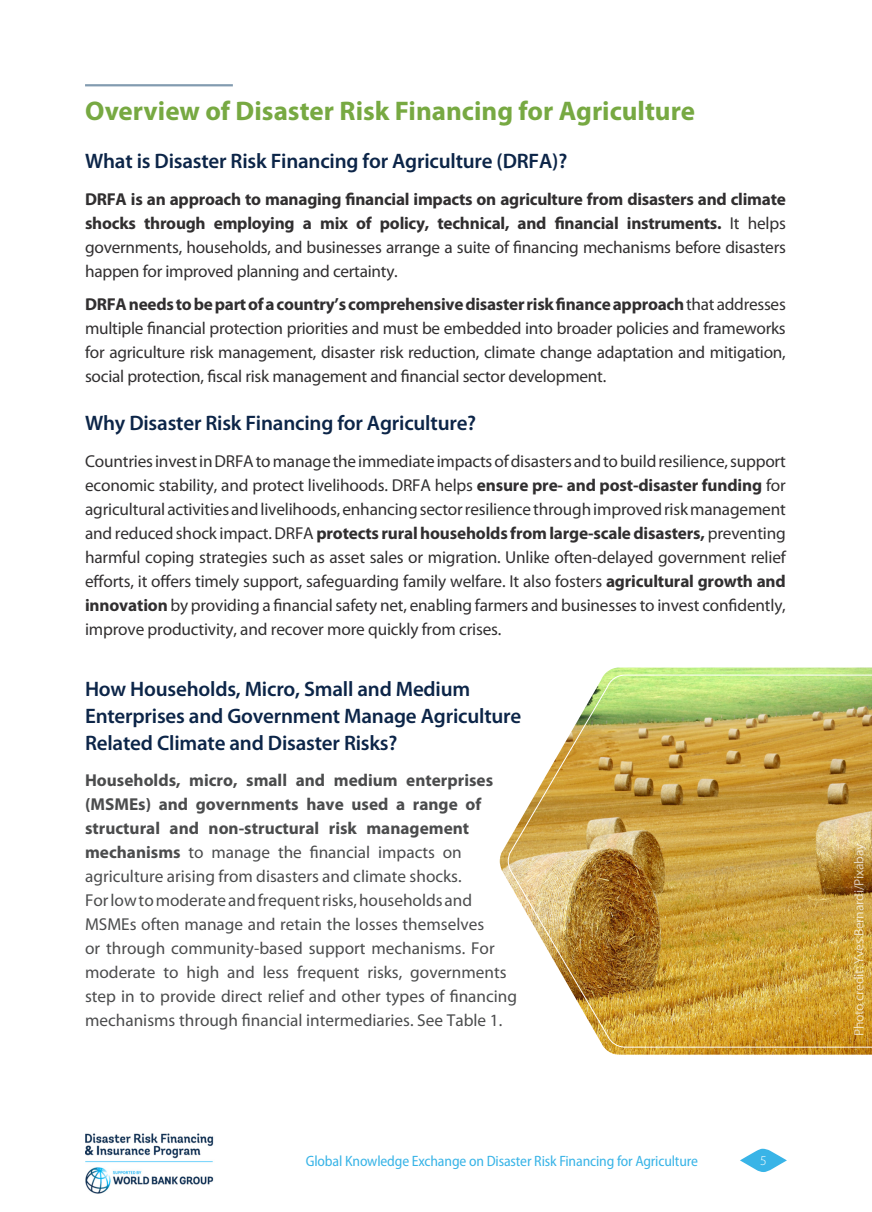
<style>
.page{position:relative;width:872px;height:1212px;background:#fff}
.page>*{position:absolute;margin:0;border:0;box-sizing:border-box;transform-origin:0 0}
._1_Title_1{font:700 27px "Myriad Pro";color:#77a942}
._1_Title_2{font:600 21px/27px "Myriad Pro";letter-spacing:-.01em;color:#0c2548}
._1_Body_Bullet_After{font:17.25px/24px "Myriad Pro";letter-spacing:-.01em;color:#312f30;text-align:justify}
._1_Body_After_4{font:17.25px/24px "Myriad Pro";color:#4b4c4d}
._1_Body_Bullet_After-2{font:700 17.25px/24px "Myriad Pro";letter-spacing:-.015em;color:#312f30;text-align:justify}
.t1{font:semi-condensed 15px "Myriad Pro";letter-spacing:-.01em;color:#39b4e7}
.t2{font:13.5px "Myriad Pro";letter-spacing:-.015em;color:#fff}
.t3{font:300 13.5px "Myriad Pro";color:#fff}
.s1{font-weight:400}
.s2{font-weight:700}
</style>
<div class="page">
<svg style="left:740px;top:1149px;width:47px;height:23px"></svg>
<img style="left:85px;top:1133px;width:129px;height:61px">
<hr style="left:85px;top:84px;width:148px;height:2px;background:#829bb0">
<img style="left:500px;top:667px;width:372px;height:388px">
<img style="left:507px;top:674px;width:365px;height:374px">
<p class="_1_Title_1" style="left:85px;top:94px;width:611px">Overview of Disaster Risk Financing for Agriculture</p>
<p class="_1_Title_2" style="left:85px;top:147px;width:484px">What is Disaster Risk Financing for Agriculture (DRFA)?</p>
<p class="_1_Body_Bullet_After-2" style="left:85px;top:187px;width:702px">DRFA is an approach to managing financial impacts on agriculture from disasters and climate shocks through employing a mix of policy, technical, and financial instruments. <span class="s1">It helps governments, households, and businesses arrange a suite of financing mechanisms before disasters happen for improved planning and certainty.</span></p>
<p class="_1_Body_Bullet_After" style="left:85px;top:292px;width:702px"><span class="s2">DRFA needs to be part of a country’s comprehensive disaster risk finance approach</span> that addresses multiple financial protection priorities and must be embedded into broader policies and frameworks for agriculture risk management, disaster risk reduction, climate change adaptation and mitigation, social protection, fiscal risk management and financial sector development.</p>
<p class="_1_Title_2" style="left:85px;top:409px;width:393px">Why Disaster Risk Financing for Agriculture?</p>
<p class="_1_Body_Bullet_After" style="left:85px;top:448px;width:702px">Countries invest in DRFA to manage the immediate impacts of disasters and to build resilience, support economic stability, and protect livelihoods. DRFA helps <span class="s2">ensure pre- and post-disaster funding</span> for agricultural activities and livelihoods, enhancing sector resilience through improved risk management and reduced shock impact. DRFA <span class="s2">protects rural households from large-scale disasters,</span> preventing harmful coping strategies such as asset sales or migration. Unlike often-delayed government relief efforts, it offers timely support, safeguarding family welfare. It also fosters <span class="s2">agricultural growth and innovation</span> by providing a financial safety net, enabling farmers and businesses to invest confidently, improve productivity, and recover more quickly from crises.</p>
<p class="_1_Title_2" style="left:85px;top:674px;width:438px">How Households, Micro, Small and Medium<br>Enterprises and Government Manage Agriculture<br>Related Climate and Disaster Risks?</p>
<p class="_1_Body_After_4" style="left:85px;top:768px;width:433px"><span class="s2">Households, micro, small and medium enterprises (MSMEs) and governments have used a range of structural and non-structural risk management mechanisms</span> to manage the financial impacts on agriculture arising from disasters and climate shocks.<br>For low to moderate and frequent risks, households and MSMEs often manage and retain the losses themselves<br>or through community-based support mechanisms. For moderate to high and less frequent risks, governments step in to provide direct relief and other types of financing mechanisms through financial intermediaries. See Table 1.</p>
<p class="t1" style="left:306px;top:1152px;width:394px">Global Knowledge Exchange on Disaster Risk Financing for Agriculture</p>
<p class="t3" style="left:760px;top:1153px;width:8px">5</p>
<p class="t2" style="left:850px;top:1036px;width:194px;rotate:-90deg">Photo credit: Yves Bernardi/Pixabay</p>
</div>
